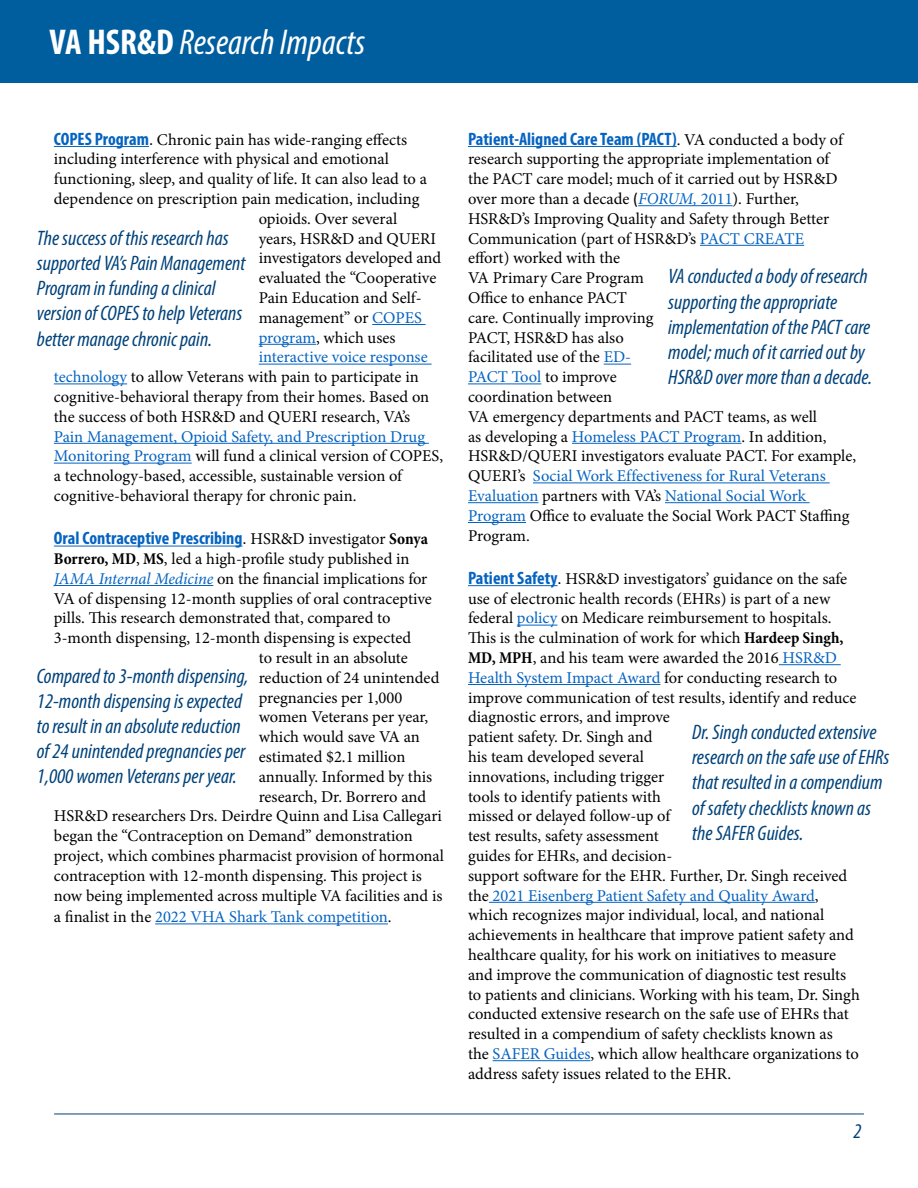
<style>
.page{position:relative;width:918px;height:1188px;background:#fff}
.page>*{position:absolute;margin:0;border:0;box-sizing:border-box;transform-origin:0 0}
.body11{font:italic condensed 36px "Myriad Pro";color:#fff}
.t1{font:italic condensed 21px/25.2px "Myriad Pro";color:#00427a}
.t2{font:700 condensed 18px "Myriad Pro";color:#0563c1}
.t3{font:16.5px/19.8px "Minion Pro";color:#000}
.t4{font:16.5px "Minion Pro";letter-spacing:-.005em;color:#0563c1}
.s1{font-weight:700;font-style:normal}
.s2{font-family:"Myriad Pro";font-weight:700;font-stretch:condensed;font-size:18px;color:#0563c1}
.s3{font-family:"Calibri"}
.s4{color:#0563c1}
.s5{font-family:"Calibri";font-weight:400;font-stretch:normal;font-size:16.5px;color:#000}
.s6{font-family:"Minion Pro";font-weight:400;font-stretch:normal;font-size:16.5px;color:#000}
.s7{font-family:"Minion Pro";font-size:16.5px;color:#000}
.s8{font-weight:700;font-stretch:condensed}
.s9{font-style:italic;color:#0563c1}
.s10{color:#000}
</style>
<div class="page">
<hr style="left:54px;top:146px;width:95px;height:1px;background:#0563c1">
<hr style="left:372px;top:324px;width:54px;height:1px;background:#0563c1">
<hr style="left:259px;top:344px;width:57px;height:1px;background:#0563c1">
<hr style="left:259px;top:364px;width:173px;height:1px;background:#0563c1">
<hr style="left:54px;top:383px;width:73px;height:1px;background:#0563c1">
<hr style="left:54px;top:443px;width:375px;height:1px;background:#0563c1">
<hr style="left:54px;top:463px;width:138px;height:1px;background:#0563c1">
<hr style="left:54px;top:546px;width:189px;height:1px;background:#0563c1">
<hr style="left:54px;top:585px;width:159px;height:1px;background:#0563c1">
<hr style="left:155px;top:923px;width:233px;height:1px;background:#0563c1">
<hr style="left:468px;top:146px;width:209px;height:1px;background:#0563c1">
<hr style="left:638px;top:205px;width:95px;height:1px;background:#0563c1">
<hr style="left:700px;top:245px;width:104px;height:1px;background:#0563c1">
<svg style="left:604px;top:364px;width:27px;height:1px"></svg>
<hr style="left:468px;top:383px;width:73px;height:1px;background:#0563c1">
<hr style="left:572px;top:443px;width:169px;height:1px;background:#0563c1">
<hr style="left:533px;top:482px;width:297px;height:1px;background:#0563c1">
<hr style="left:468px;top:502px;width:71px;height:1px;background:#0563c1">
<hr style="left:665px;top:502px;width:145px;height:1px;background:#0563c1">
<hr style="left:468px;top:522px;width:58px;height:1px;background:#0563c1">
<hr style="left:468px;top:585px;width:90px;height:1px;background:#0563c1">
<hr style="left:517px;top:625px;width:40px;height:1px;background:#0563c1">
<hr style="left:779px;top:664px;width:62px;height:1px;background:#0563c1">
<hr style="left:468px;top:684px;width:192px;height:1px;background:#0563c1">
<hr style="left:489px;top:902px;width:326px;height:1px;background:#0563c1">
<hr style="left:493px;top:1060px;width:97px;height:1px;background:#0563c1">
<div style="left:0;top:0;width:918px;height:82px;background:#005e9e"></div>
<hr style="left:54px;top:1114px;width:810px;height:1px;background:#00427a">
<p class="body11" style="left:50px;top:20px;width:317px"><span class="s1">VA HSR&amp;D</span> Research Impacts</p>
<p class="t3" style="left:54px;top:130px;width:355px"><span class="s2">COPES Program</span><span class="s3">.</span> Chronic pain has wide-ranging effects</p>
<p class="t3" style="left:54px;top:149px;width:337px">including interference with physical and emotional</p>
<p class="t3" style="left:54px;top:169px;width:375px">functioning, sleep, and quality of life. It can also lead to a</p>
<p class="t3" style="left:54px;top:189px;width:367px">dependence on prescription pain medication, including</p>
<p class="t3" style="left:259px;top:209px;width:140px">opioids. Over several</p>
<p class="t3" style="left:259px;top:229px;width:179px">years, HSR&amp;D and QUERI</p>
<p class="t3" style="left:259px;top:248px;width:184px">investigators developed and</p>
<p class="t3" style="left:259px;top:268px;width:179px">evaluated the “Cooperative</p>
<p class="t3" style="left:259px;top:288px;width:164px">Pain Education and Self-</p>
<p class="t3" style="left:259px;top:308px;width:165px">management” or <span class="s4">COPES</span></p>
<p class="t3" style="left:259px;top:328px;width:138px"><span class="s4">program</span>, which uses</p>
<p class="t4" style="left:259px;top:346px;width:171px">interactive voice response</p>
<p class="t3" style="left:54px;top:367px;width:366px"><span class="s4">technology</span> to allow Veterans with pain to participate in</p>
<p class="t3" style="left:54px;top:387px;width:377px">cognitive-behavioral therapy from their homes. Based on</p>
<p class="t3" style="left:54px;top:407px;width:358px">the success of both HSR&amp;D and QUERI research, VA’s</p>
<p class="t4" style="left:54px;top:425px;width:373px">Pain Management, Opioid Safety, and Prescription Drug</p>
<p class="t3" style="left:54px;top:446px;width:391px"><span class="s4">Monitoring Program</span> will fund a clinical version of COPES,</p>
<p class="t3" style="left:54px;top:466px;width:350px">a technology-based, accessible, sustainable version of</p>
<p class="t3" style="left:54px;top:486px;width:304px">cognitive-behavioral therapy for chronic pain.</p>
<p class="t2" style="left:54px;top:527px;width:376px">Oral Contraceptive Prescribing<span class="s5">.</span> <span class="s6">HSR&amp;D investigator</span> <span class="s7">Sonya</span></p>
<p class="t3" style="left:54px;top:549px;width:357px"><span class="s8">Borrero, MD</span>, <span class="s8">MS</span>, led a high-profile study published in</p>
<p class="t3" style="left:54px;top:569px;width:375px"><span class="s9">JAMA Internal Medicine</span> on the financial implications for</p>
<p class="t3" style="left:54px;top:589px;width:380px">VA of dispensing 12-month supplies of oral contraceptive</p>
<p class="t3" style="left:54px;top:608px;width:338px">pills. This research demonstrated that, compared to</p>
<p class="t3" style="left:54px;top:628px;width:359px">3-month dispensing, 12-month dispensing is expected</p>
<p class="t3" style="left:259px;top:648px;width:151px">to result in an absolute</p>
<p class="t3" style="left:259px;top:668px;width:182px">reduction of 24 unintended</p>
<p class="t3" style="left:259px;top:688px;width:145px">pregnancies per 1,000</p>
<p class="t3" style="left:259px;top:707px;width:171px">women Veterans per year,</p>
<p class="t3" style="left:259px;top:727px;width:163px">which would save VA an</p>
<p class="t3" style="left:259px;top:747px;width:148px">estimated $2.1 million</p>
<p class="t3" style="left:259px;top:767px;width:175px">annually. Informed by this</p>
<p class="t3" style="left:259px;top:787px;width:169px">research, Dr. Borrero and</p>
<p class="t3" style="left:54px;top:806px;width:390px">HSR&amp;D researchers Drs. Deirdre Quinn and Lisa Callegari</p>
<p class="t3" style="left:54px;top:826px;width:360px">began the “Contraception on Demand” demonstration</p>
<p class="t3" style="left:54px;top:846px;width:392px">project, which combines pharmacist provision of hormonal</p>
<p class="t3" style="left:54px;top:866px;width:370px">contraception with 12-month dispensing. <span class="s3">T</span>his project is</p>
<p class="t3" style="left:54px;top:886px;width:390px">now being implemented across multiple VA facilities and is</p>
<p class="t4" style="left:54px;top:906px;width:339px"><span class="s10">a finalist in the</span> 2022 VHA Shark Tank competition<span class="s10">.</span></p>
<p class="t1" style="left:37px;top:225px;width:210px">The success of this research has supported VA’s Pain Management<br>Program in funding a clinical version of COPES to help Veterans better manage chronic pain.</p>
<p class="t1" style="left:37px;top:663px;width:213px">Compared to 3-month dispensing, 12-month dispensing is expected to result in an absolute reduction of 24 unintended pregnancies per</p>
<p class="t1" style="left:37px;top:764px;width:202px">1,000 women Veterans per year.</p>
<p class="t2" style="left:468px;top:127px;width:376px">Patient-Aligned Care Team (PACT)<span class="s6">. VA conducted a body of</span></p>
<p class="t3" style="left:468px;top:149px;width:390px">research supporting the appropriate implementation of<br>the PACT care model; much of it carried out by HSR&amp;D over more than a decade <span class="s3">(</span><span class="s9">FORUM,</span> <span class="s4">2011</span>). Further, HSR&amp;D’s Improving Quality and Safety through Better Communication (part of HSR&amp;D’s <span class="s4">PACT CREATE<br></span>effort) worked with the<br>VA Primary Care Program<br>Office to enhance PACT<br>care. Continually improving<br>PACT, HSR&amp;D has also<br>facilitated use of the <span class="s4">ED-<br>PACT Tool</span> to improve<br>coordination between<br>VA emergency departments and PACT teams, as well<br>as developing a <span class="s4">Homeless PACT Program</span>. In addition, HSR&amp;D/QUERI investigators evaluate PACT. For example, QUERI’s <span class="s4">Social Work Effectiveness for Rural Veterans Evaluation</span> partners with VA’s <span class="s4">National Social Work Program</span> Office to evaluate the Social Work PACT Staffing Program.</p>
<p class="t3" style="left:468px;top:569px;width:393px"><span class="s2">Patient Safety</span><span class="s3">.</span> HSR&amp;D investigators’ guidance on the safe use of electronic health records (EHRs) is part of a new federal <span class="s4">policy</span> on Medicare reimbursement to hospitals.<br>This is the culmination of work for which <span class="s8">Hardeep Singh, MD, MPH</span>, and his team were awarded the 2016 <span class="s4">HSR&amp;D Health System Impact Award</span> for conducting research to improve communication of test results, identify and reduce diagnostic errors, and improve<br>patient safety. Dr. Singh and<br>his team developed several<br>innovations, including trigger<br>tools to identify patients with<br>missed or delayed follow-up of<br>test results, safety assessment<br>guides for EHRs, and decision-<br>support software for the EHR. Further, Dr. Singh received the <span class="s4">2021 Eisenberg Patient Safety and Quality Award</span>, which recognizes major individual, local, and national achievements in healthcare that improve patient safety and healthcare quality, for his work on initiatives to measure and improve the communication of diagnostic test results to patients and clinicians. Working with his team, Dr. Singh conducted extensive research on the safe use of EHRs that resulted in a compendium of safety checklists known as<br>the <span class="s4">SAFER Guides</span>, which allow healthcare organizations to address safety issues related to the EHR.</p>
<p class="t1" style="left:668px;top:264px;width:205px">VA conducted a body of research supporting the appropriate implementation of the PACT care model; much of it carried out by<br>HSR&amp;D over more than a decade.</p>
<p class="t1" style="left:692px;top:719px;width:199px">Dr. Singh conducted extensive research on the safe use of EHRs that resulted in a compendium of safety checklists known as the SAFER Guides.</p>
<p class="t1" style="left:854px;top:1118px;width:10px">2</p>
</div>
